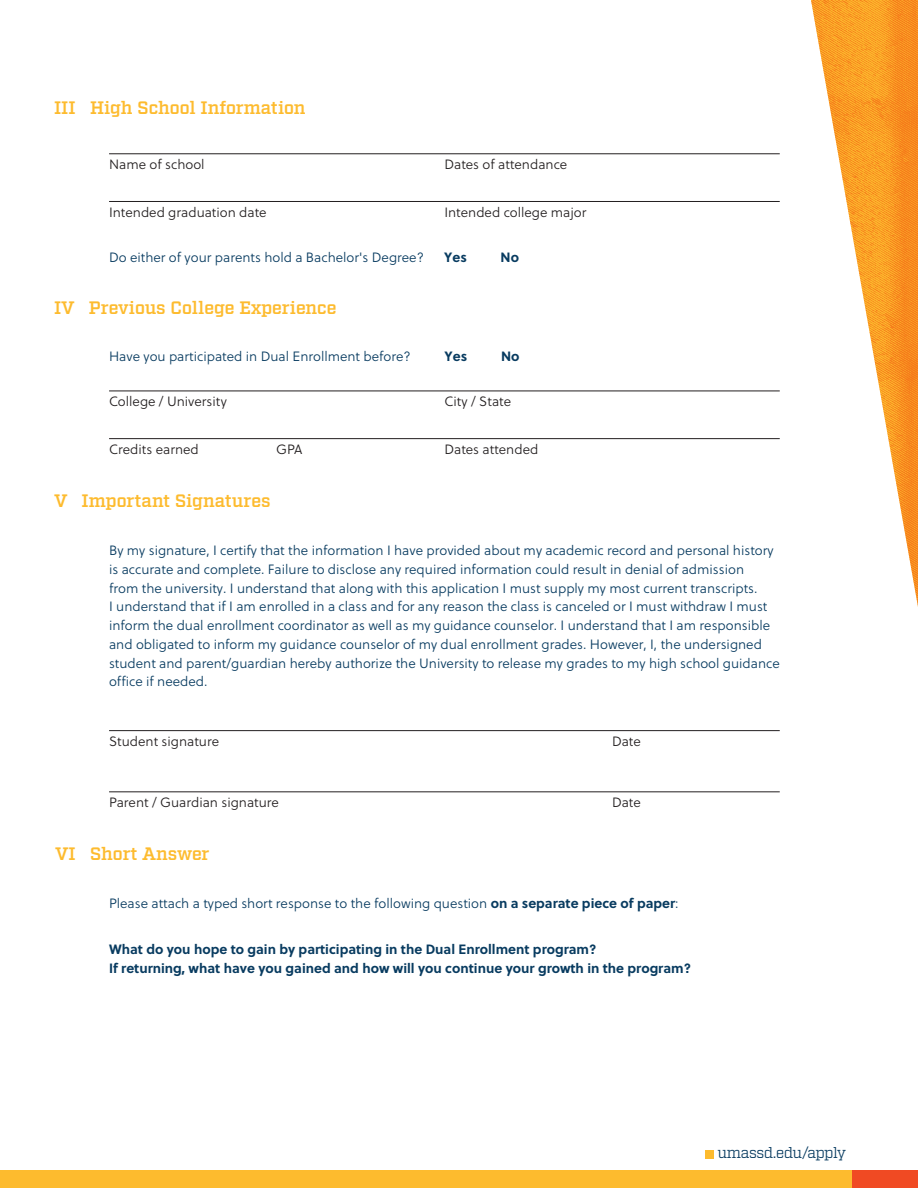
<style>
.page{position:relative;width:918px;height:1188px;background:#fff}
.page>*{position:absolute;margin:0;border:0;box-sizing:border-box;transform-origin:0 0}
.t1{font:600 18px "Factoria";letter-spacing:-.01em;color:#fdbb2e}
.t2{font:15px "Factoria";letter-spacing:-.03em;color:#083b60}
.headers{font:13.5px/18.8px "Soleil Lt";color:#083b60}
.t3{font:13.5px "Soleil Lt";color:#231f20}
.headers-2{font:700 13.5px/18.8px "Soleil";color:#083b60}
.s1{font-family:"Soleil";font-weight:700}
</style>
<div class="page">
<div style="left:0;top:1170px;width:918px;height:18px;background:#fdbb2e"></div>
<div style="left:852px;top:1170px;width:66px;height:18px;background:#f04a23"></div>
<div style="left:705px;top:1150px;width:9px;height:8px;background:#fdbb2e"></div>
<hr style="left:109px;top:201px;width:671px;height:1px;background:#231f20">
<hr style="left:109px;top:391px;width:671px;height:1px;background:#231f20">
<hr style="left:109px;top:438px;width:671px;height:1px;background:#231f20">
<hr style="left:109px;top:730px;width:671px;height:1px;background:#231f20">
<hr style="left:109px;top:792px;width:671px;height:1px;background:#231f20">
<hr style="left:109px;top:154px;width:671px;height:1px;background:#231f20">
<img style="left:811px;top:0;width:107px;height:607px">
<p class="t1" style="left:54px;top:98px;width:253px">III High School Information</p>
<p class="t3" style="left:109px;top:155px;width:97px">Name of school</p>
<p class="t3" style="left:444px;top:155px;width:124px">Dates of attendance</p>
<p class="t3" style="left:109px;top:203px;width:159px">Intended graduation date</p>
<p class="t3" style="left:444px;top:203px;width:144px">Intended college major</p>
<p class="headers" style="left:109px;top:248px;width:316px">Do either of your parents hold a Bachelor's Degree?</p>
<p class="headers-2" style="left:444px;top:247px;width:24px">Yes</p>
<p class="headers-2" style="left:501px;top:247px;width:20px">No</p>
<p class="t1" style="left:54px;top:297px;width:284px">IV Previous College Experience</p>
<p class="headers" style="left:109px;top:347px;width:303px">Have you participated in Dual Enrollment before?</p>
<p class="headers-2" style="left:445px;top:346px;width:24px">Yes</p>
<p class="headers-2" style="left:501px;top:346px;width:20px">No</p>
<p class="t3" style="left:109px;top:392px;width:119px">College / University</p>
<p class="t3" style="left:444px;top:392px;width:68px">City / State</p>
<p class="t3" style="left:109px;top:440px;width:91px">Credits earned</p>
<p class="t3" style="left:444px;top:440px;width:95px">Dates attended</p>
<p class="t3" style="left:276px;top:440px;width:28px">GPA</p>
<p class="t1" style="left:54px;top:490px;width:218px">V Important Signatures</p>
<p class="headers" style="left:109px;top:541px;width:672px">By my signature, I certify that the information I have provided about my academic record and personal history is accurate and complete. Failure to disclose any required information could result in denial of admission<br>from the university. I understand that along with this application I must supply my most current transcripts.<br>I understand that if I am enrolled in a class and for any reason the class is canceled or I must withdraw I must inform the dual enrollment coordinator as well as my guidance counselor. I understand that I am responsible and obligated to inform my guidance counselor of my dual enrollment grades. However, I, the undersigned student and parent/guardian hereby authorize the University to release my grades to my high school guidance office if needed.</p>
<p class="t3" style="left:109px;top:732px;width:112px">Student signature</p>
<p class="t3" style="left:612px;top:732px;width:30px">Date</p>
<p class="t3" style="left:109px;top:793px;width:171px">Parent / Guardian signature</p>
<p class="t3" style="left:612px;top:793px;width:30px">Date</p>
<p class="t1" style="left:55px;top:843px;width:156px">VI Short Answer</p>
<p class="headers" style="left:109px;top:894px;width:571px">Please attach a typed short response to the following question <span class="s1">on a separate piece of paper</span>:</p>
<p class="headers-2" style="left:109px;top:940px;width:583px">What do you hope to gain by participating in the Dual Enrollment program?<br>If returning, what have you gained and how will you continue your growth in the program?</p>
<p class="t2" style="left:717px;top:1144px;width:130px">umassd.edu/apply</p>
</div>
